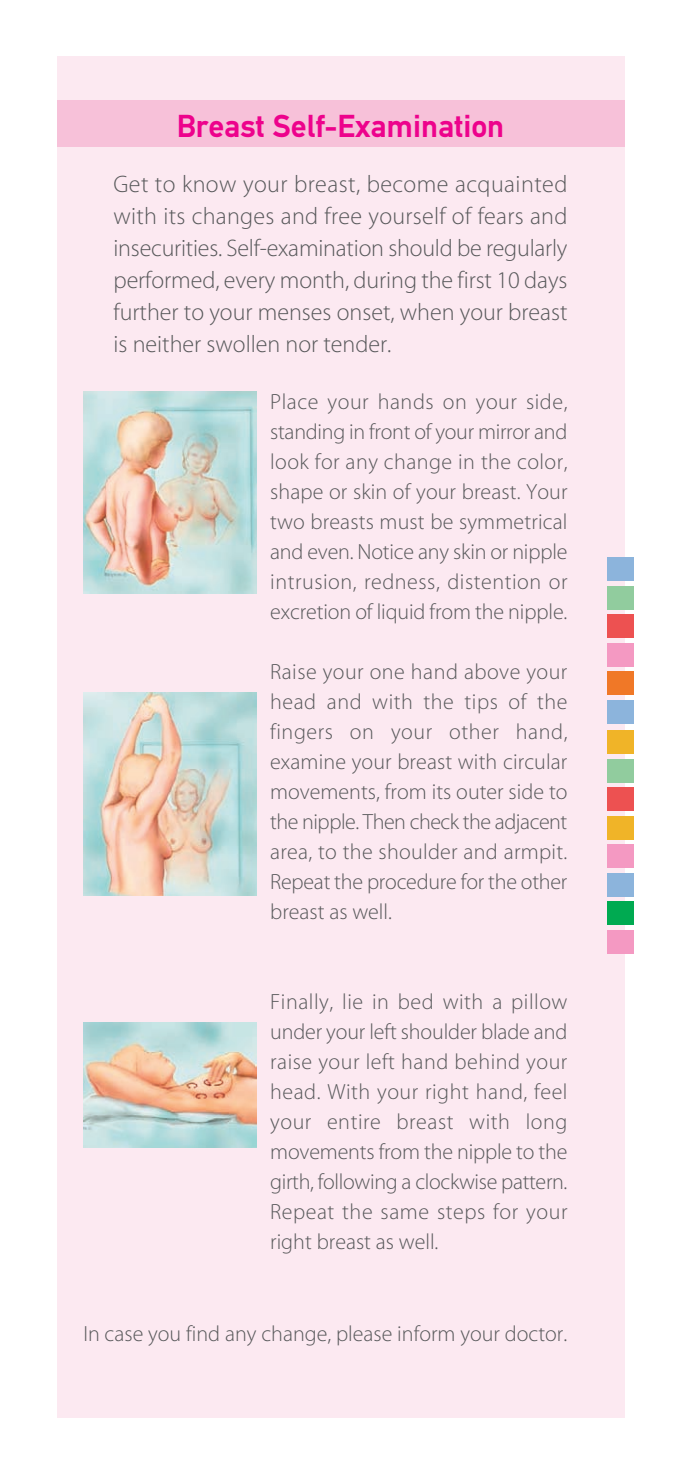
<style>
.page{position:relative;width:681px;height:1475px;background:#fff}
.page>*{position:absolute;margin:0;border:0;box-sizing:border-box;transform-origin:0 0}
.t1{font:700 32px "PF Din Text";color:#ed028c}
.t2{font:300 24px/32px "Myriad Greek";color:#57585a;text-align:justify}
.t3{font:300 22px/30px "Myriad Greek";color:#57585a;text-align:justify}
</style>
<div class="page">
<div style="left:57px;top:57px;width:567px;height:1360px;background:#fce9f1"></div>
<div style="left:57px;top:101px;width:567px;height:46px;background:#f7c1d9"></div>
<div style="left:607px;top:929px;width:26px;height:23px;background:#f499c2"></div>
<div style="left:607px;top:901px;width:26px;height:24px;background:#00aa51"></div>
<div style="left:607px;top:872px;width:26px;height:24px;background:#8cb4dc"></div>
<div style="left:607px;top:844px;width:26px;height:24px;background:#f499c2"></div>
<div style="left:607px;top:815px;width:26px;height:24px;background:#f0b428"></div>
<div style="left:607px;top:787px;width:26px;height:24px;background:#ed5151"></div>
<div style="left:607px;top:758px;width:26px;height:24px;background:#91cc9e"></div>
<div style="left:607px;top:730px;width:26px;height:24px;background:#f0b428"></div>
<div style="left:607px;top:700px;width:26px;height:23px;background:#8cb4dc"></div>
<div style="left:607px;top:671px;width:26px;height:24px;background:#f07827"></div>
<div style="left:607px;top:642px;width:26px;height:24px;background:#f499c2"></div>
<div style="left:607px;top:614px;width:26px;height:24px;background:#ed5151"></div>
<div style="left:607px;top:585px;width:26px;height:24px;background:#91cc9e"></div>
<div style="left:607px;top:557px;width:26px;height:24px;background:#8cb4dc"></div>
<img style="left:83px;top:391px;width:173px;height:202px">
<img style="left:83px;top:693px;width:173px;height:202px">
<img style="left:83px;top:1022px;width:173px;height:125px">
<h1 class="t1" style="left:177px;top:108px;width:329px">Breast Self-Examination</h1>
<p class="t2" style="left:113px;top:169px;width:455px">Get to know your breast, become acquainted with its changes and free yourself of fears and insecurities. Self-examination should be regularly performed, every month, during the first 10 days further to your menses onset, when your breast is neither swollen nor tender.</p>
<p class="t3" style="left:270px;top:387px;width:299px">Place your hands on your side, standing in front of your mirror and look for any change in the color, shape or skin of your breast. Your two breasts must be symmetrical and even. Notice any skin or nipple intrusion, redness, distention or excretion of liquid from the nipple.</p>
<p class="t3" style="left:270px;top:657px;width:299px">Raise your one hand above your head and with the tips of the fingers on your other hand, examine your breast with circular movements, from its outer side to the nipple. Then check the adjacent area, to the shoulder and armpit.<br>Repeat the procedure for the other breast as well.</p>
<p class="t3" style="left:270px;top:987px;width:299px">Finally, lie in bed with a pillow under your left shoulder blade and raise your left hand behind your head. With your right hand, feel your entire breast with long movements from the nipple to the girth, following a clockwise pattern.<br>Repeat the same steps for your right breast as well.</p>
<p class="t3" style="left:83px;top:1319px;width:485px">In case you find any change, please inform your doctor.</p>
</div>
